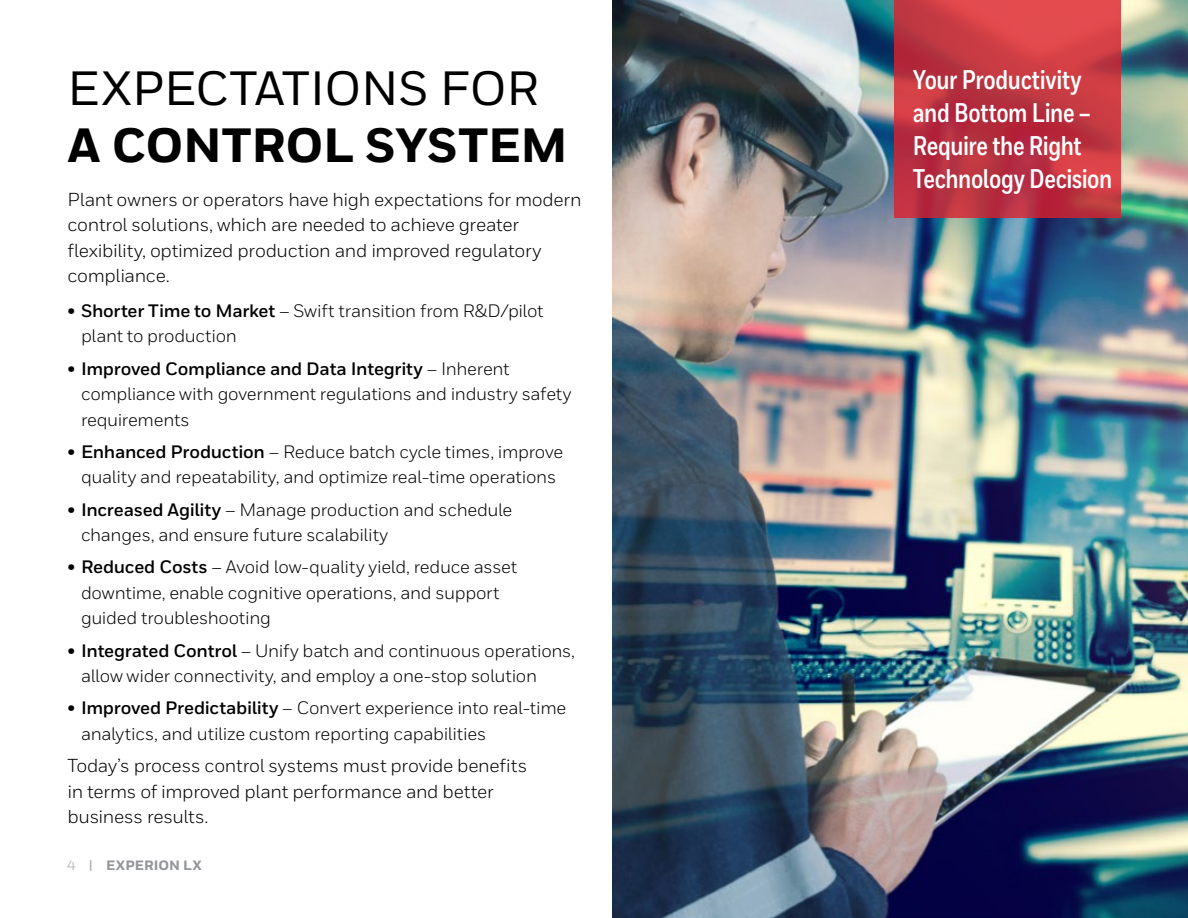
<style>
.page{position:relative;width:1188px;height:918px;background:#fff}
.page>*{position:absolute;margin:0;border:0;box-sizing:border-box;transform-origin:0 0}
.t1{font:500 48px "Honeywell Sans";letter-spacing:-.01em;color:#000}
.t2{font:800 48px "Honeywell Sans";letter-spacing:-.005em;color:#000}
.t3{font:700 27px/33px "Honeywell Cond";letter-spacing:-.015em;color:#fff}
.t4{font:18.75px/25.5px "Honeywell Sans";letter-spacing:-.015em;color:#000}
.t5{font:18px/25.5px "Honeywell Sans";letter-spacing:-.015em;color:#000}
.t6{font:800 13.5px "Honeywell Sans";letter-spacing:.005em;color:#939598}
.s1{font-weight:700}
.s2{font-weight:500;color:#bcbec0}
.s3{font-weight:500;font-size:12.9px}
</style>
<div class="page">
<img style="left:613px;top:0;width:575px;height:918px">
<svg style="left:895px;top:0;width:226px;height:218px;background:#c33642"></svg>
<h1 class="t1" style="left:68px;top:59px;width:473px">EXPECTATIONS FOR</h1>
<h1 class="t2" style="left:68px;top:116px;width:502px">A CONTROL SYSTEM</h1>
<p class="t4" style="left:68px;top:187px;width:516px">Plant owners or operators have high expectations for modern control solutions, which are needed to achieve greater flexibility, optimized production and improved regulatory compliance.</p>
<p class="t5" style="left:81px;top:298px;width:464px;text-indent:-14px"><span class="s1">• Shorter Time to Market</span> – Swift transition from R&amp;D/pilot plant to production</p>
<p class="t5" style="left:81px;top:356px;width:492px;text-indent:-14px"><span class="s1">• Improved Compliance and Data Integrity</span> – Inherent compliance with government regulations and industry safety requirements</p>
<p class="t5" style="left:68px;top:439px;width:497px;text-align:center"><span class="s1">• Enhanced Production</span> – Reduce batch cycle times, improve quality and repeatability, and optimize real-time operations</p>
<p class="t5" style="left:81px;top:497px;width:433px;text-indent:-14px"><span class="s1">• Increased Agility</span> – Manage production and schedule changes, and ensure future scalability</p>
<p class="t5" style="left:81px;top:554px;width:438px;text-indent:-14px"><span class="s1">• Reduced Costs</span> – Avoid low-quality yield, reduce asset downtime, enable cognitive operations, and support guided troubleshooting</p>
<p class="t5" style="left:81px;top:638px;width:496px;text-indent:-14px"><span class="s1">• Integrated Control</span> – Unify batch and continuous operations, allow wider connectivity, and employ a one-stop solution</p>
<p class="t5" style="left:81px;top:695px;width:487px;text-indent:-14px"><span class="s1">• Improved Predictability</span> – Convert experience into real-time analytics, and utilize custom reporting capabilities</p>
<p class="t4" style="left:68px;top:753px;width:461px">Today’s process control systems must provide benefits in terms of improved plant performance and better business results.</p>
<p class="t6" style="left:67px;top:857px;width:136px"><span class="s2">4</span> <span class="s3">|</span> EXPERION LX</p>
<h2 class="t3" style="left:913px;top:64px;width:201px">Your Productivity and Bottom Line –<br>Require the Right<br>Technology Decision</h2>
</div>
